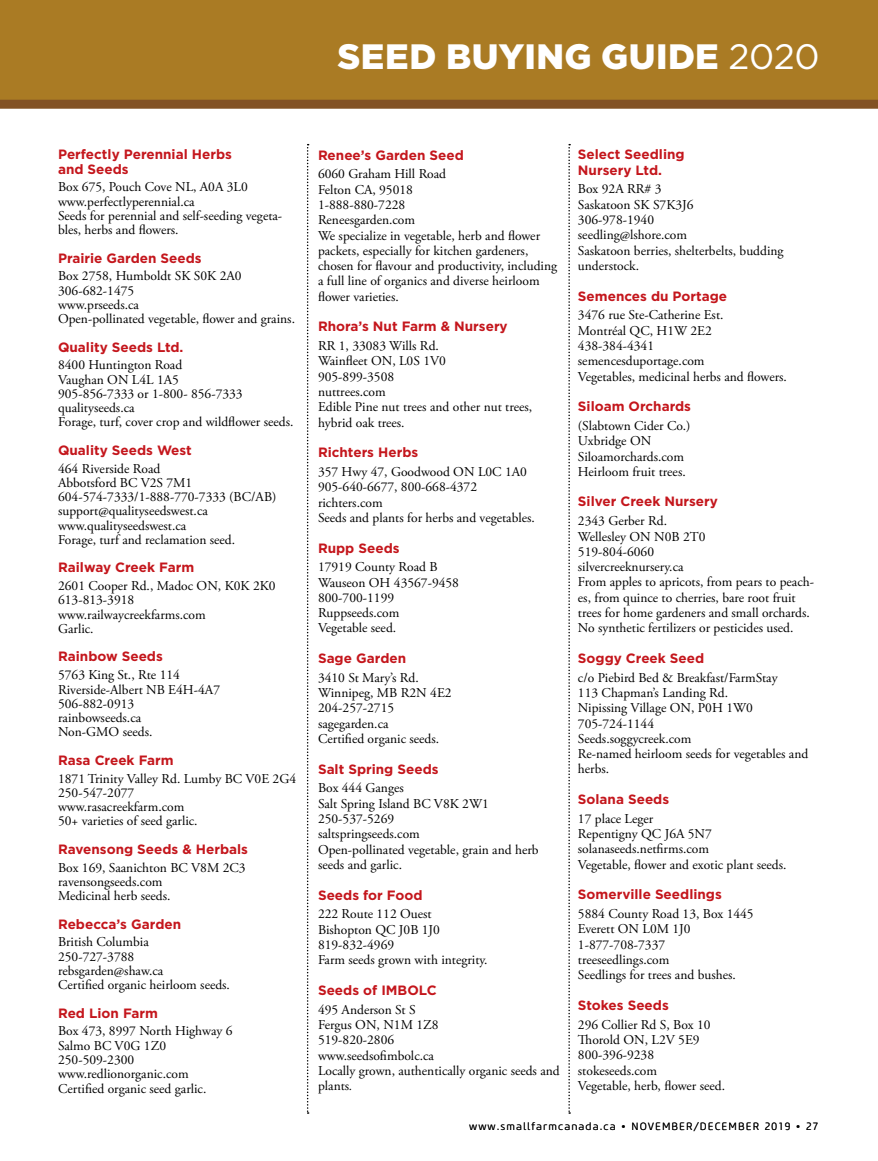
<style>
.page{position:relative;width:878px;height:1161px;background:#fff}
.page>*{position:absolute;margin:0;border:0;box-sizing:border-box;transform-origin:0 0}
.t1{font:900 35.25px "Gotham";letter-spacing:.01em;color:#fff}
.t2{font:13.5px/15.3px "Adobe Garamond Pro";color:#000}
.t3{font:700 13.5px/14.2px "Gotham";color:#c4161c}
.t4{font:300 10.5px "Core Sans M35";letter-spacing:.1em;color:#000}
.s1{font-weight:400}
.s2{font-style:italic}
</style>
<div class="page">
<svg style="left:307px;top:144px;width:1px;height:970px"></svg>
<svg style="left:568px;top:144px;width:2px;height:970px"></svg>
<div style="left:0;top:0;width:878px;height:102px;background:#aa7b24"></div>
<div style="left:0;top:100px;width:878px;height:9px;background:#825224"></div>
<h1 class="t1" style="left:337px;top:32px;width:483px">SEED BUYING GUIDE <span class="s1">2020</span></h1>
<p class="t3" style="left:58px;top:147px;width:175px">Perfectly Perennial Herbs and Seeds</p>
<p class="t2" style="left:58px;top:180px;width:226px;line-height:14.2px">Box 675, Pouch Cove NL, A0A 3L0 www.perfectlyperennial.ca<br>Seeds for perennial and self-seeding vegeta&shy;bles, herbs and flowers.</p>
<p class="t3" style="left:58px;top:251px;width:145px">Prairie Garden Seeds</p>
<p class="t2" style="left:58px;top:269px;width:238px;line-height:14.2px">Box 2758, Humboldt SK S0K 2A0<br>306-682-1475<br>www.prseeds.ca<br>Open-pollinated vegetable, flower and grains.</p>
<p class="t3" style="left:58px;top:340px;width:127px">Quality Seeds Ltd.</p>
<p class="t2" style="left:58px;top:358px;width:237px;line-height:14.2px">8400 Huntington Road<br>Vaughan ON L4L 1A5<br>905-856-7333 or 1-800- 856-7333 qualityseeds.ca<br>Forage, turf, cover crop and wildflower seeds.</p>
<p class="t3" style="left:58px;top:443px;width:135px">Quality Seeds West</p>
<p class="t2" style="left:58px;top:462px;width:220px;line-height:14.2px">464 Riverside Road<br>Abbotsford BC V2S 7M1<br>604-574-7333/1-888-770-7333 (BC/AB) support@qualityseedswest.ca www.qualityseedswest.ca<br>Forage, turf and reclamation seed.</p>
<p class="t3" style="left:58px;top:560px;width:138px">Railway Creek Farm</p>
<p class="t2" style="left:58px;top:579px;width:219px;line-height:14.2px">2601 Cooper Rd., Madoc ON, K0K 2K0<br>613-813-3918 www.railwaycreekfarms.com<br>Garlic.</p>
<p class="t3" style="left:58px;top:650px;width:106px">Rainbow Seeds</p>
<p class="t2" style="left:58px;top:668px;width:163px;line-height:14.2px">5763 King St., Rte 114<br>Riverside-Albert NB E4H-4A7<br>506-882-0913 rainbowseeds.ca<br>Non-GMO seeds.</p>
<p class="t3" style="left:58px;top:753px;width:117px">Rasa Creek Farm</p>
<p class="t2" style="left:58px;top:772px;width:240px;line-height:14.2px">1871 Trinity Valley Rd. Lumby BC V0E 2G4<br>250-547-2077<br>www.rasacreekfarm.com<br>50+ varieties of seed garlic.</p>
<p class="t3" style="left:58px;top:842px;width:191px">Ravensong Seeds &amp; Herbals</p>
<p class="t2" style="left:58px;top:861px;width:189px;line-height:14.2px">Box 169, Saanichton BC V8M 2C3 ravensongseeds.com<br>Medicinal herb seeds.</p>
<p class="t3" style="left:58px;top:917px;width:124px">Rebecca’s Garden</p>
<p class="t2" style="left:58px;top:935px;width:173px;line-height:14.2px">British Columbia<br>250-727-3788 rebsgarden@shaw.ca<br>Certified organic heirloom seeds.</p>
<p class="t3" style="left:58px;top:1006px;width:101px">Red Lion Farm</p>
<p class="t2" style="left:58px;top:1024px;width:176px;line-height:14.4px">Box 473, 8997 North Highway 6<br>Salmo BC V0G 1Z0<br>250-509-2300 www.redlionorganic.com<br>Certified organic seed garlic.</p>
<p class="t3" style="left:578px;top:147px;width:108px;line-height:15.3px">Select Seedling<br>Nursery Ltd.</p>
<p class="t2" style="left:578px;top:182px;width:207px">Box 92A RR# 3<br>Saskatoon SK S7K3J6<br>306-978-1940<br>seedling@lshore.com<br>Saskatoon berries, shelterbelts, budding understock.</p>
<p class="t3" style="left:578px;top:289px;width:151px">Semences du Portage</p>
<p class="t2" style="left:578px;top:308px;width:210px">3476 rue Ste-Catherine Est.<br>Montréal QC, H1W 2E2<br>438-384-4341<br>semencesduportage.com<br>Vegetables, medicinal herbs and flowers.</p>
<p class="t3" style="left:578px;top:399px;width:115px">Siloam Orchards</p>
<p class="t2" style="left:578px;top:418px;width:114px">(Slabtown Cider Co.)<br>Uxbridge ON<br>Siloamorchards.com<br>Heirloom fruit trees.</p>
<p class="t3" style="left:578px;top:494px;width:141px">Silver Creek Nursery</p>
<p class="t2" style="left:578px;top:514px;width:237px">2343 Gerber Rd.<br>Wellesley ON N0B 2T0<br>519-804-6060<br>silvercreeknursery.ca<br>From apples to apricots, from pears to peach&shy;es, from quince to cherries, bare root fruit trees for home gardeners and small orchards.<br>No synthetic fertilizers or pesticides used.</p>
<p class="t3" style="left:578px;top:651px;width:128px">Soggy Creek Seed</p>
<p class="t2" style="left:578px;top:670px;width:232px">c/o Piebird Bed &amp; Breakfast/FarmStay<br>113 Chapman’s Landing Rd.<br>Nipissing Village ON, P0H 1W0<br>705-724-1144<br>Seeds.soggycreek.com<br>Re-named heirloom seeds for vegetables and herbs.</p>
<p class="t3" style="left:578px;top:792px;width:93px">Solana Seeds</p>
<p class="t2" style="left:578px;top:811px;width:210px">17 place Leger<br>Repentigny QC J6A 5N7 solanaseeds.netfirms.com<br>Vegetable, flower and exotic plant seeds.</p>
<p class="t3" style="left:578px;top:887px;width:145px">Somerville Seedlings</p>
<p class="t2" style="left:578px;top:907px;width:177px">5884 County Road 13, Box 1445<br>Everett ON L0M 1J0<br>1-877-708-7337 treeseedlings.com<br>Seedlings for trees and bushes.</p>
<p class="t3" style="left:578px;top:998px;width:92px">Stokes Seeds</p>
<p class="t2" style="left:578px;top:1017px;width:149px">296 Collier Rd S, Box 10<br>Thorold ON, L2V 5E9<br>800-396-9238 stokeseeds.com<br>Vegetable, herb, flower seed.</p>
<p class="t4" style="left:469px;top:1120px;width:351px">www.smallfarmcanada.ca • NOVEMBER/DECEMBER 2019 • 27</p>
<p class="t3" style="left:318px;top:148px;width:147px">Renee’s Garden Seed</p>
<p class="t2" style="left:318px;top:167px;width:241px">6060 Graham Hill Road<br>Felton CA, 95018<br>1-888-880-7228<br>Reneesgarden.com<br>We specialize in vegetable, herb and flower packets, especially for kitchen gardeners, chosen for flavour and productivity, including a full line of organics and diverse heirloom flower varieties.</p>
<p class="t3" style="left:318px;top:319px;width:191px">Rhora’s Nut Farm &amp; Nursery</p>
<p class="t2" style="left:318px;top:339px;width:215px">RR 1, 33083 Wills Rd.<br>Wainfleet ON, L0S 1V0<br>905-899-3508<br>nuttrees.com<br>Edible Pine nut trees and other nut trees, hybrid oak trees.</p>
<p class="t3" style="left:318px;top:445px;width:102px">Richters Herbs</p>
<p class="t2" style="left:318px;top:465px;width:218px">357 Hwy 47, Goodwood ON L0C 1A0<br>905-640-6677, 800-668-4372 richters.com<br>Seeds and plants for herbs and vegetables.</p>
<p class="t3" style="left:318px;top:541px;width:83px">Rupp Seeds</p>
<p class="t2" style="left:318px;top:560px;width:142px">17919 County Road B<br>Wauseon OH 43567-9458<br>800-700-1199<br>Ruppseeds.com<br>Vegetable seed.</p>
<p class="t3" style="left:318px;top:651px;width:90px">Sage Garden</p>
<p class="t2" style="left:318px;top:670px;width:135px">3410 St Mary’s Rd.<br>Winnipeg, MB R2N 4E2<br>204-257-2715 sagegarden.ca<br>Certified organic seeds.</p>
<p class="t3" style="left:318px;top:762px;width:122px">Salt Spring Seeds</p>
<p class="t2" style="left:318px;top:781px;width:222px">Box 444 Ganges<br>Salt Spring Island BC V8K 2W1<br>250-537-5269<br>saltspringseeds.com<br>Open-pollinated vegetable, grain and herb seeds and garlic.</p>
<p class="t3" style="left:318px;top:888px;width:106px">Seeds for Food</p>
<p class="t2" style="left:318px;top:907px;width:171px">222 Route 112 Ouest<br>Bishopton QC J0B 1J0<br>819-832-4969<br>Farm seeds grown with integrity.</p>
<p class="t3" style="left:318px;top:983px;width:120px">Seeds of IMBOLC</p>
<p class="t2" style="left:318px;top:1002px;width:243px">495 Anderson St S<br>Fergus ON, N1M 1Z8<br>519-820-2806<br>www.seedsofimbolc.ca<br>Locally grown, authentically organic seeds and plants<span class="s2">.</span></p>
</div>
